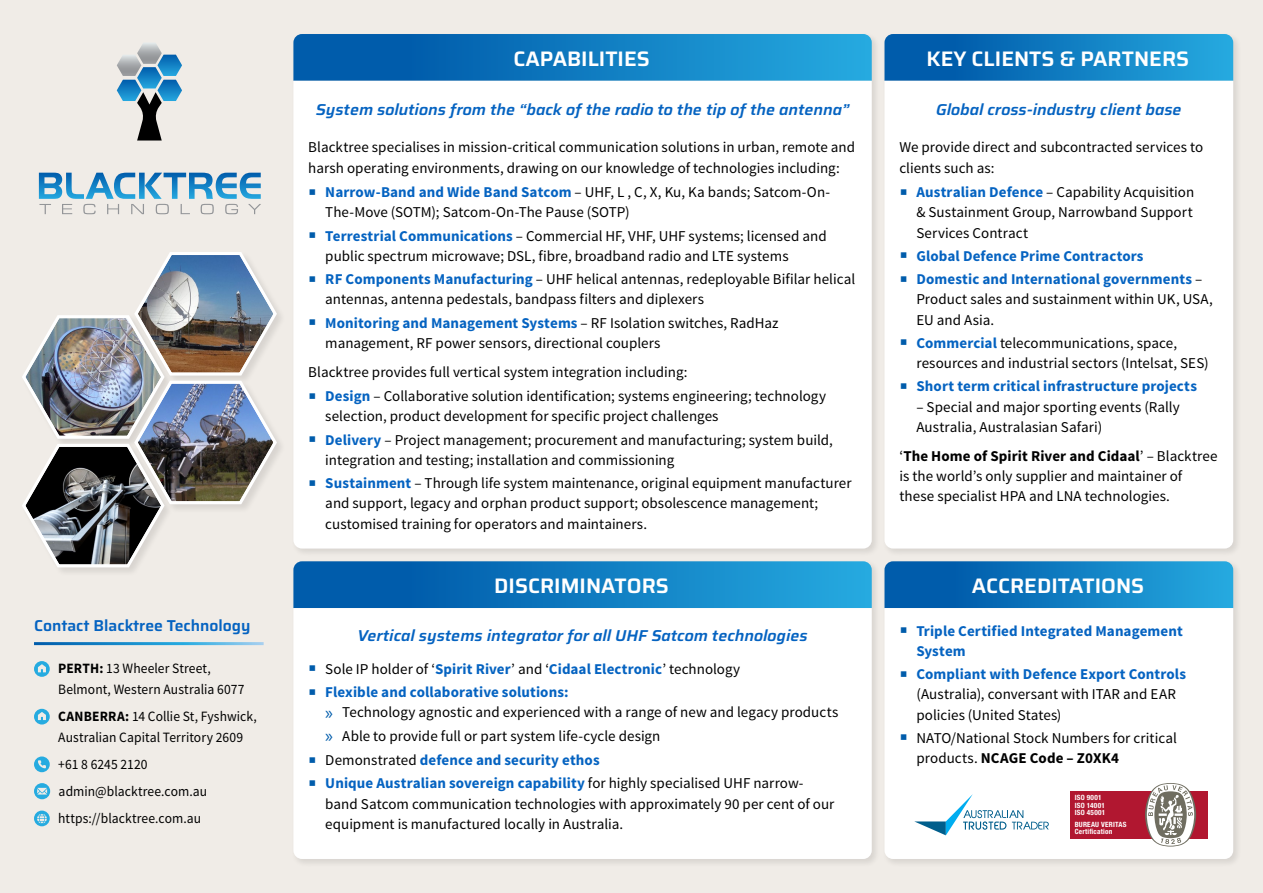
<style>
.page{position:relative;width:1263px;height:893px;background:#f0ece7}
.page>*{position:absolute;margin:0;border:0;box-sizing:border-box;transform-origin:0 0}
.t1{font:600 21px "Saira";color:#fff}
.t2{font:italic 600 15.75px "Saira";color:#0563c1}
.t3{font:600 15.75px "Saira";color:#0563c1}
.t4{font:15px/20.2px "Source Sans Pro";color:#000}
.t5{font:700 15px/23.2px "Source Sans Pro";letter-spacing:.005em;color:#0563c1}
.t6{font:14.25px/20.7px "Source Sans Pro";letter-spacing:.005em;color:#000;scale:.95 1}
.t7{font:700 condensed 7.2px/7.2px "Helvetica Neue LT Std";letter-spacing:.03em;color:#fff}
.s1{font-weight:700}
.s2{font-weight:700;color:#0563c1}
.s3{font-weight:400;color:#000}
.s4{font-family:"Myriad Pro";font-size:18.75px;color:#005cab}
</style>
<div class="page">
<svg style="left:117px;top:43px;width:65px;height:98px"></svg>
<svg style="left:39px;top:173px;width:222px;height:41px"></svg>
<div style="left:291px;top:32px;width:589px;height:525px;background:#e8e4df"></div>
<svg style="left:293px;top:34px;width:579px;height:47px"></svg>
<div style="left:293px;top:81px;width:579px;height:468px;background:#fff"></div>
<div style="left:882px;top:32px;width:360px;height:525px;background:#e6e2dd"></div>
<svg style="left:884px;top:34px;width:349px;height:47px"></svg>
<div style="left:884px;top:81px;width:349px;height:468px;background:#fff"></div>
<div style="left:291px;top:559px;width:589px;height:309px;background:#e6e2dd"></div>
<svg style="left:293px;top:561px;width:579px;height:47px"></svg>
<div style="left:293px;top:608px;width:579px;height:251px;background:#fff"></div>
<div style="left:882px;top:559px;width:360px;height:309px;background:#e6e2dd"></div>
<svg style="left:884px;top:561px;width:349px;height:47px"></svg>
<div style="left:884px;top:608px;width:349px;height:251px;background:#fff"></div>
<div style="left:21px;top:442px;width:153px;height:135px;background:#000;opacity:.1"></div>
<img style="left:21px;top:252px;width:258px;height:318px">
<hr style="left:34px;top:642px;width:230px;height:3px;background:#fff">
<svg style="left:34px;top:661px;width:16px;height:16px"></svg>
<svg style="left:34px;top:709px;width:16px;height:15px"></svg>
<svg style="left:34px;top:756px;width:16px;height:16px"></svg>
<svg style="left:34px;top:783px;width:16px;height:16px"></svg>
<svg style="left:34px;top:811px;width:16px;height:15px"></svg>
<div style="left:1070px;top:791px;width:138px;height:47px;background:#b11730"></div>
<svg style="left:1145px;top:783px;width:51px;height:64px"></svg>
<svg style="left:914px;top:794px;width:135px;height:41px"></svg>
<svg style="left:310px;top:189px;width:5px;height:5px"></svg>
<svg style="left:310px;top:232px;width:5px;height:6px"></svg>
<svg style="left:310px;top:276px;width:5px;height:5px"></svg>
<svg style="left:310px;top:319px;width:5px;height:6px"></svg>
<svg style="left:310px;top:393px;width:5px;height:5px"></svg>
<svg style="left:310px;top:436px;width:5px;height:6px"></svg>
<svg style="left:310px;top:480px;width:5px;height:5px"></svg>
<svg style="left:901px;top:189px;width:5px;height:5px"></svg>
<svg style="left:901px;top:253px;width:5px;height:5px"></svg>
<svg style="left:901px;top:276px;width:5px;height:5px"></svg>
<svg style="left:901px;top:340px;width:5px;height:5px"></svg>
<svg style="left:901px;top:383px;width:5px;height:6px"></svg>
<svg style="left:310px;top:666px;width:5px;height:5px"></svg>
<svg style="left:310px;top:689px;width:5px;height:5px"></svg>
<svg style="left:310px;top:757px;width:5px;height:5px"></svg>
<svg style="left:310px;top:780px;width:5px;height:6px"></svg>
<svg style="left:901px;top:628px;width:5px;height:5px"></svg>
<svg style="left:901px;top:671px;width:5px;height:6px"></svg>
<svg style="left:901px;top:735px;width:5px;height:5px"></svg>
<p class="t3" style="left:34px;top:613px;width:218px">Contact Blacktree Technology</p>
<p class="t6" style="left:58px;top:659px;width:198px"><span class="s1">PERTH:</span> 13 Wheeler Street,<br>Belmont, Western Australia 6077</p>
<p class="t6" style="left:58px;top:706px;width:210px"><span class="s1">CANBERRA:</span> 14 Collie St, Fyshwick,<br>Australian Capital Territory 2609</p>
<p class="t6" style="left:58px;top:751px;width:158px;line-height:27px">+61 8 6245 2120 admin@blacktree.com.au https://blacktree.com.au</p>
<h1 class="t1" style="left:513px;top:41px;width:138px">CAPABILITIES</h1>
<p class="t2" style="left:316px;top:97px;width:535px">System solutions from the “back of the radio to the tip of the antenna”</p>
<p class="t4" style="left:308px;top:137px;width:548px">Blacktree specialises in mission-critical communication solutions in urban, remote and harsh operating environments, drawing on our knowledge of technologies including:</p>
<p class="t4" style="left:325px;top:182px;width:506px"><span class="s2">Narrow-Band and Wide Band Satcom</span> – UHF, L , C, X, Ku, Ka bands; Satcom-On-<br>The-Move (SOTM); Satcom-On-The Pause (SOTP)</p>
<p class="t4" style="left:325px;top:226px;width:503px"><span class="s2">Terrestrial Communications</span> – Commercial HF, VHF, UHF systems; licensed and public spectrum microwave; DSL, fibre, broadband radio and LTE systems</p>
<p class="t4" style="left:325px;top:269px;width:531px"><span class="s2">RF Components Manufacturing</span> – UHF helical antennas, redeployable Bifilar helical antennas, antenna pedestals, bandpass filters and diplexers</p>
<p class="t4" style="left:325px;top:313px;width:455px"><span class="s2">Monitoring and Management Systems</span> – RF Isolation switches, RadHaz management, RF power sensors, directional couplers</p>
<p class="t4" style="left:325px;top:360px;width:502px;line-height:24.5px;text-indent:-17px">Blacktree provides full vertical system integration including:<br><span class="s2">Design</span> – Collaborative solution identification; systems engineering; technology</p>
<p class="t4" style="left:325px;top:405px;width:509px;line-height:23.2px">selection, product development for specific project challenges<br><span class="s2">Delivery</span> – Project management; procurement and manufacturing; system build,</p>
<p class="t4" style="left:325px;top:448px;width:528px;line-height:23.2px">integration and testing; installation and commissioning<br><span class="s2">Sustainment</span> – Through life system maintenance, original equipment manufacturer</p>
<p class="t4" style="left:325px;top:493px;width:494px">and support, legacy and orphan product support; obsolescence management; customised training for operators and maintainers.</p>
<h1 class="t1" style="left:494px;top:568px;width:176px">DISCRIMINATORS</h1>
<p class="t2" style="left:357px;top:622px;width:452px">Vertical systems integrator for all UHF Satcom technologies</p>
<p class="t5" style="left:325px;top:658px;width:416px"><span class="s3">Sole IP holder of ‘</span>Spirit River<span class="s3">’ and ‘</span>Cidaal Electronic<span class="s3">’ technology<br></span>Flexible and collaborative solutions:</p>
<p class="t4" style="left:325px;top:701px;width:515px;line-height:23.7px"><span class="s4">»</span> Technology agnostic and experienced with a range of new and legacy products <span class="s4">»</span> Able to provide full or part system life-cycle design<br>Demonstrated <span class="s2">defence and security ethos<br>Unique Australian sovereign capability</span> for highly specialised UHF narrow-</p>
<p class="t4" style="left:325px;top:794px;width:511px">band Satcom communication technologies with approximately 90 per cent of our equipment is manufactured locally in Australia.</p>
<h1 class="t1" style="left:927px;top:41px;width:264px">KEY CLIENTS &amp; PARTNERS</h1>
<p class="t2" style="left:936px;top:97px;width:247px">Global cross-industry client base</p>
<p class="t4" style="left:899px;top:137px;width:305px">We provide direct and subcontracted services to clients such as:</p>
<p class="t4" style="left:916px;top:182px;width:279px;text-align:justify"><span class="s2">Australian Defence</span> – Capability Acquisition &amp; Sustainment Group, Narrowband Support Services Contract</p>
<p class="t5" style="left:916px;top:245px;width:287px">Global Defence Prime Contractors<br>Domestic and International governments <span class="s3">–</span></p>
<p class="t4" style="left:916px;top:289px;width:298px">Product sales and sustainment within UK, USA,<br>EU and Asia.</p>
<p class="t4" style="left:916px;top:333px;width:294px"><span class="s2">Commercial</span> telecommunications, space, resources and industrial sectors (Intelsat, SES)</p>
<p class="t5" style="left:916px;top:375px;width:282px">Short term critical infrastructure projects</p>
<p class="t4" style="left:916px;top:397px;width:265px">– Special and major sporting events (Rally<br>Australia, Australasian Safari)</p>
<p class="t4" style="left:899px;top:446px;width:320px">‘<span class="s1">The Home of Spirit River and Cidaal</span>’ – Blacktree is the world’s only supplier and maintainer of these specialist HPA and LNA technologies.</p>
<h1 class="t1" style="left:972px;top:568px;width:174px">ACCREDITATIONS</h1>
<p class="t5" style="left:916px;top:621px;width:268px;line-height:20.2px">Triple Certified Integrated Management<br>System</p>
<p class="t5" style="left:916px;top:663px;width:271px">Compliant with Defence Export Controls</p>
<p class="t4" style="left:916px;top:685px;width:261px">(Australia), conversant with ITAR and EAR policies (United States)</p>
<p class="t4" style="left:916px;top:728px;width:262px">NATO/National Stock Numbers for critical products. <span class="s1">NCAGE Code – Z0XK4</span></p>
<p class="t7" style="left:1075px;top:794px;width:32px">ISO 9001<br>ISO 14001<br>ISO 45001</p>
<p class="t7" style="left:1075px;top:821px;width:53px">BUREAU VERITAS<br>Certification</p>
</div>
